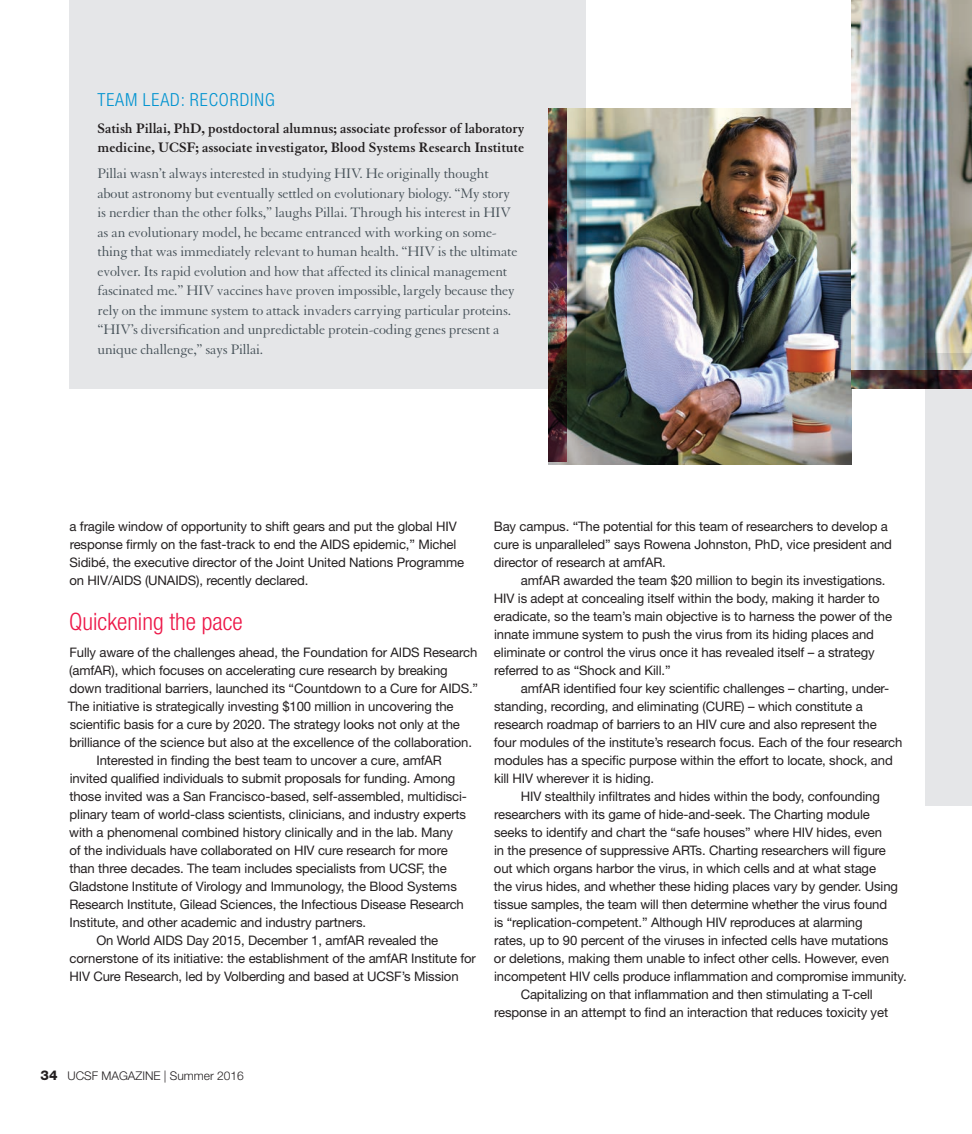
<style>
.page{position:relative;width:972px;height:1134px;background:#fff}
.page>*{position:absolute;margin:0;border:0;box-sizing:border-box;transform-origin:0 0}
.t1{font:300 condensed 24px "Helvetica Neue LT Std";color:#ed1748}
.t2{font:300 condensed 18px "Helvetica Neue LT Std";letter-spacing:.05em;color:#0093d0}
.t3{font:15px/19.5px "Granjon LT Std";letter-spacing:-.015em;color:#475259}
.t4{font:700 15px/19.5px "Granjon LT Std";color:#231f20}
.t5{font:13.2px/18px "Helvetica Neue LT Std";letter-spacing:-.01em;color:#231f20}
.t6{font:300 12px "Helvetica Neue LT Std";color:#231f20}
.s1{font-weight:800;font-size:13.5px}
</style>
<div class="page">
<img style="left:548px;top:108px;width:303px;height:356px">
<div style="left:69px;top:0;width:516px;height:389px;background:#e5e6e8"></div>
<img style="left:851px;top:0;width:121px;height:371px">
<img style="left:548px;top:108px;width:18px;height:354px">
<div style="left:925px;top:353px;width:47px;height:453px;background:#e5e6e8"></div>
<img style="left:851px;top:371px;width:121px;height:18px">
<h2 class="t2" style="left:98px;top:90px;width:179px">TEAM LEAD: RECORDING</h2>
<p class="t4" style="left:98px;top:118px;width:428px">Satish Pillai, PhD, postdoctoral alumnus; associate professor of laboratory medicine, UCSF; associate investigator, Blood Systems Research Institute</p>
<p class="t3" style="left:98px;top:164px;width:422px">Pillai wasn’t always interested in studying HIV. He originally thought about astronomy but eventually settled on evolutionary biology. “My story is nerdier than the other folks,” laughs Pillai. Through his interest in HIV as an evolutionary model, he became entranced with working on some&shy;thing that was immediately relevant to human health. “HIV is the ultimate evolver. Its rapid evolution and how that affected its clinical management fascinated me.” HIV vaccines have proven impossible, largely because they rely on the immune system to attack invaders carrying particular proteins. “HIV’s diversification and unpredictable protein-coding genes present a unique challenge,” says Pillai.</p>
<p class="t5" style="left:70px;top:517px;width:396px">a fragile window of opportunity to shift gears and put the global HIV response firmly on the fast-track to end the AIDS epidemic,” Michel Sidibé, the executive director of the Joint United Nations Programme on HIV/AIDS (UNAIDS), recently declared.</p>
<h1 class="t1" style="left:69px;top:608px;width:175px">Quickening the pace</h1>
<p class="t5" style="left:69px;top:643px;width:409px">Fully aware of the challenges ahead, the Foundation for AIDS Research</p>
<p class="t5" style="left:69px;top:661px;width:380px">(amfAR), which focuses on accelerating cure research by breaking</p>
<p class="t5" style="left:70px;top:679px;width:410px">down traditional barriers, launched its “Countdown to a Cure for AIDS.”</p>
<p class="t5" style="left:68px;top:697px;width:387px">The initiative is strategically investing $100 million in uncovering the</p>
<p class="t5" style="left:70px;top:715px;width:392px">scientific basis for a cure by 2020. The strategy looks not only at the</p>
<p class="t5" style="left:70px;top:733px;width:404px">brilliance of the science but also at the excellence of the collaboration.</p>
<p class="t5" style="left:97px;top:751px;width:347px">Interested in finding the best team to uncover a cure, amfAR</p>
<p class="t5" style="left:70px;top:769px;width:387px">invited qualified individuals to submit proposals for funding. Among</p>
<p class="t5" style="left:69px;top:787px;width:399px">those invited was a San Francisco-based, self-assembled, multidisci-</p>
<p class="t5" style="left:70px;top:805px;width:398px">plinary team of world-class scientists, clinicians, and industry experts</p>
<p class="t5" style="left:69px;top:823px;width:385px">with a phenomenal combined history clinically and in the lab. Many</p>
<p class="t5" style="left:70px;top:841px;width:380px">of the individuals have collaborated on HIV cure research for more</p>
<p class="t5" style="left:69px;top:859px;width:379px">than three decades. The team includes specialists from UCSF, the</p>
<p class="t5" style="left:69px;top:877px;width:389px">Gladstone Institute of Virology and Immunology, the Blood Systems</p>
<p class="t5" style="left:69px;top:895px;width:396px">Research Institute, Gilead Sciences, the Infectious Disease Research</p>
<p class="t5" style="left:70px;top:913px;width:298px">Institute, and other academic and industry partners.</p>
<p class="t5" style="left:96px;top:931px;width:343px">On World AIDS Day 2015, December 1, amfAR revealed the</p>
<p class="t5" style="left:70px;top:949px;width:408px">cornerstone of its initiative: the establishment of the amfAR Institute for</p>
<p class="t5" style="left:69px;top:967px;width:391px">HIV Cure Research, led by Volberding and based at UCSF’s Mission</p>
<p class="t5" style="left:494px;top:517px;width:400px">Bay campus. “The potential for this team of researchers to develop a cure is unparalleled” says Rowena Johnston, PhD, vice president and director of research at amfAR.</p>
<p class="t5" style="left:494px;top:571px;width:400px;text-indent:27px">amfAR awarded the team $20 million to begin its investigations.<br>HIV is adept at concealing itself within the body, making it harder to eradicate, so the team’s main objective is to harness the power of the innate immune system to push the virus from its hiding places and eliminate or control the virus once it has revealed itself – a strategy referred to as “Shock and Kill.”</p>
<p class="t5" style="left:521px;top:679px;width:370px">amfAR identified four key scientific challenges – charting, under-</p>
<p class="t5" style="left:494px;top:697px;width:370px">standing, recording, and eliminating (CURE) – which constitute a</p>
<p class="t5" style="left:494px;top:715px;width:384px">research roadmap of barriers to an HIV cure and also represent the</p>
<p class="t5" style="left:494px;top:733px;width:410px">four modules of the institute’s research focus. Each of the four research</p>
<p class="t5" style="left:494px;top:751px;width:400px">modules has a specific purpose within the effort to locate, shock, and</p>
<p class="t5" style="left:494px;top:769px;width:162px">kill HIV wherever it is hiding.</p>
<p class="t5" style="left:521px;top:787px;width:361px">HIV stealthily infiltrates and hides within the body, confounding</p>
<p class="t5" style="left:494px;top:805px;width:377px">researchers with its game of hide-and-seek. The Charting module</p>
<p class="t5" style="left:494px;top:823px;width:389px">seeks to identify and chart the “safe houses” where HIV hides, even</p>
<p class="t5" style="left:494px;top:841px;width:393px">in the presence of suppressive ARTs. Charting researchers will figure</p>
<p class="t5" style="left:494px;top:859px;width:384px">out which organs harbor the virus, in which cells and at what stage</p>
<p class="t5" style="left:494px;top:877px;width:406px">the virus hides, and whether these hiding places vary by gender. Using</p>
<p class="t5" style="left:494px;top:895px;width:395px">tissue samples, the team will then determine whether the virus found</p>
<p class="t5" style="left:494px;top:913px;width:370px">is “replication-competent.” Although HIV reproduces at alarming</p>
<p class="t5" style="left:494px;top:931px;width:396px">rates, up to 90 percent of the viruses in infected cells have mutations</p>
<p class="t5" style="left:494px;top:949px;width:397px">or deletions, making them unable to infect other cells. However, even</p>
<p class="t5" style="left:494px;top:967px;width:414px">incompetent HIV cells produce inflammation and compromise immunity.</p>
<p class="t5" style="left:521px;top:985px;width:354px">Capitalizing on that inflammation and then stimulating a T-cell</p>
<p class="t5" style="left:494px;top:1003px;width:396px">response in an attempt to find an interaction that reduces toxicity yet</p>
<p class="t6" style="left:40px;top:1068px;width:205px"><span class="s1">34</span> UCSF MAGAZINE | Summer 2016</p>
</div>
